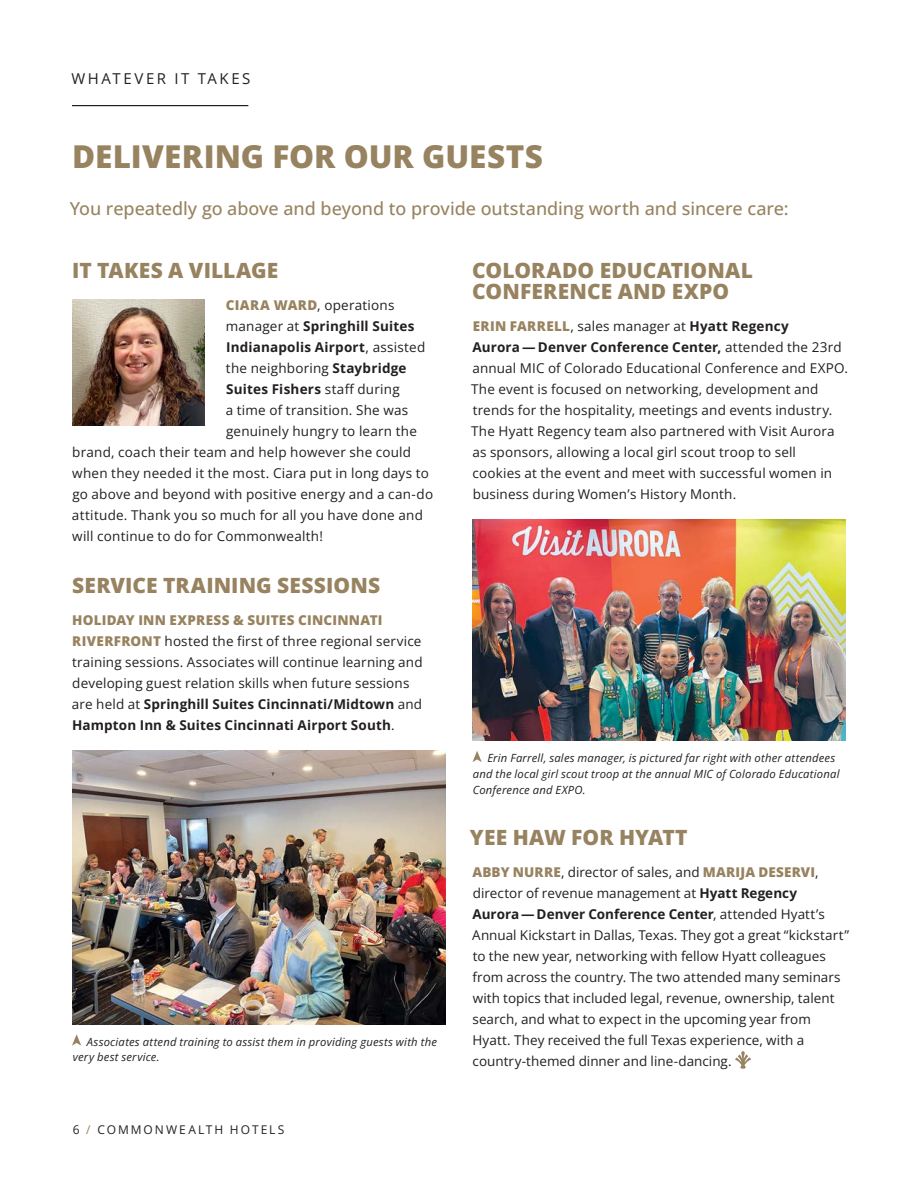
<style>
.page{position:relative;width:918px;height:1188px;background:#fff}
.page>*{position:absolute;margin:0;border:0;box-sizing:border-box;transform-origin:0 0}
.t1{font:800 31.5px "Open Sans";color:#988360}
.t2{font:800 21px/21px "Open Sans";letter-spacing:.005em;color:#988360}
.t3{font:500 18px "Open Sans";letter-spacing:-.005em;color:#988360}
.t4{font:15px "Open Sans";letter-spacing:.165em;color:#231f20}
.t5{font:13.5px/21px "Open Sans";letter-spacing:.01em;color:#231f20}
.t6{font:700 13.5px "Open Sans";letter-spacing:.015em;color:#231f20}
.t7{font:12px "Open Sans";letter-spacing:.17em;color:#231f20}
.t8{font:italic 11.25px/15.8px "Open Sans";letter-spacing:.02em;color:#231f20}
.s1{font-weight:800;color:#988360}
.s2{font-weight:400}
.s3{font-weight:700}
.s4{color:#988360}
</style>
<div class="page">
<hr style="left:72px;top:105px;width:176px;height:1px;background:#231f20">
<svg style="left:735px;top:1051px;width:16px;height:18px"></svg>
<img style="left:72px;top:751px;width:374px;height:273px">
<img style="left:472px;top:520px;width:374px;height:220px">
<img style="left:72px;top:299px;width:133px;height:126px">
<svg style="left:72px;top:1034px;width:9px;height:12px"></svg>
<svg style="left:472px;top:751px;width:10px;height:11px"></svg>
<p class="t4" style="left:72px;top:68px;width:180px">WHATEVER IT TAKES</p>
<h1 class="t1" style="left:72px;top:135px;width:472px">DELIVERING FOR OUR GUESTS</h1>
<h3 class="t3" style="left:70px;top:196px;width:720px">You repeatedly go above and beyond to provide outstanding worth and sincere care:</h3>
<h2 class="t2" style="left:72px;top:260px;width:208px">IT TAKES A VILLAGE</h2>
<p class="t5" style="left:226px;top:294px;width:170px"><span class="s1">CIARA WARD</span>, operations</p>
<p class="t6" style="left:226px;top:317px;width:190px"><span class="s2">manager at</span> Springhill Suites</p>
<p class="t6" style="left:226px;top:338px;width:201px">Indianapolis Airport<span class="s2">, assisted</span></p>
<p class="t5" style="left:226px;top:357px;width:182px">the neighboring <span class="s3">Staybridge</span></p>
<p class="t6" style="left:226px;top:380px;width:175px">Suites Fishers <span class="s2">staff during</span></p>
<p class="t5" style="left:226px;top:399px;width:184px">a time of transition. She was</p>
<p class="t5" style="left:226px;top:420px;width:192px">genuinely hungry to learn the</p>
<p class="t5" style="left:72px;top:441px;width:341px">brand, coach their team and help however she could</p>
<p class="t5" style="left:72px;top:462px;width:358px">when they needed it the most. Ciara put in long days to</p>
<p class="t5" style="left:72px;top:483px;width:362px">go above and beyond with positive energy and a can-do</p>
<p class="t5" style="left:72px;top:504px;width:352px">attitude. Thank you so much for all you have done and</p>
<p class="t5" style="left:72px;top:525px;width:252px">will continue to do for Commonwealth!</p>
<h2 class="t2" style="left:72px;top:575px;width:310px">SERVICE TRAINING SESSIONS</h2>
<p class="t5" style="left:72px;top:609px;width:352px"><span class="s1">HOLIDAY INN EXPRESS &amp; SUITES CINCINNATI RIVERFRONT</span> hosted the first of three regional service training sessions. Associates will continue learning and developing guest relation skills when future sessions are held at <span class="s3">Springhill Suites Cincinnati/Midtown</span> and <span class="s3">Hampton Inn &amp; Suites Cincinnati Airport South</span>.</p>
<p class="t8" style="left:73px;top:1033px;width:366px;text-indent:14px">Associates attend training to assist them in providing guests with the very best service.</p>
<p class="t7" style="left:73px;top:1121px;width:213px">6 <span class="s4">/</span> COMMONWEALTH HOTELS</p>
<h2 class="t2" style="left:472px;top:260px;width:282px">COLORADO EDUCATIONAL<br>CONFERENCE AND EXPO</h2>
<p class="t5" style="left:471px;top:315px;width:378px"><span class="s1">ERIN FARRELL</span>, sales manager at <span class="s3">Hyatt Regency<br>Aurora — Denver Conference Center,</span> attended the 23rd annual MIC of Colorado Educational Conference and EXPO.<br>The event is focused on networking, development and trends for the hospitality, meetings and events industry.<br>The Hyatt Regency team also partnered with Visit Aurora as sponsors, allowing a local girl scout troop to sell<br>cookies at the event and meet with successful women in business during Women’s History Month.</p>
<p class="t8" style="left:473px;top:750px;width:368px;text-indent:15px">Erin Farrell, sales manager, is pictured far right with other attendees and the local girl scout troop at the annual MIC of Colorado Educational<br>Conference and EXPO.</p>
<h2 class="t2" style="left:470px;top:827px;width:219px">YEE HAW FOR HYATT</h2>
<p class="t5" style="left:472px;top:861px;width:378px"><span class="s1">ABBY NURRE</span>, director of sales, and <span class="s1">MARIJA DESERVI</span>, director of revenue management at <span class="s3">Hyatt Regency<br>Aurora — Denver Conference Center</span>, attended Hyatt’s Annual Kickstart in Dallas, Texas. They got a great “kickstart” to the new year, networking with fellow Hyatt colleagues from across the country. The two attended many seminars with topics that included legal, revenue, ownership, talent search, and what to expect in the upcoming year from Hyatt. They received the full Texas experience, with a country-themed dinner and line-dancing.</p>
</div>
